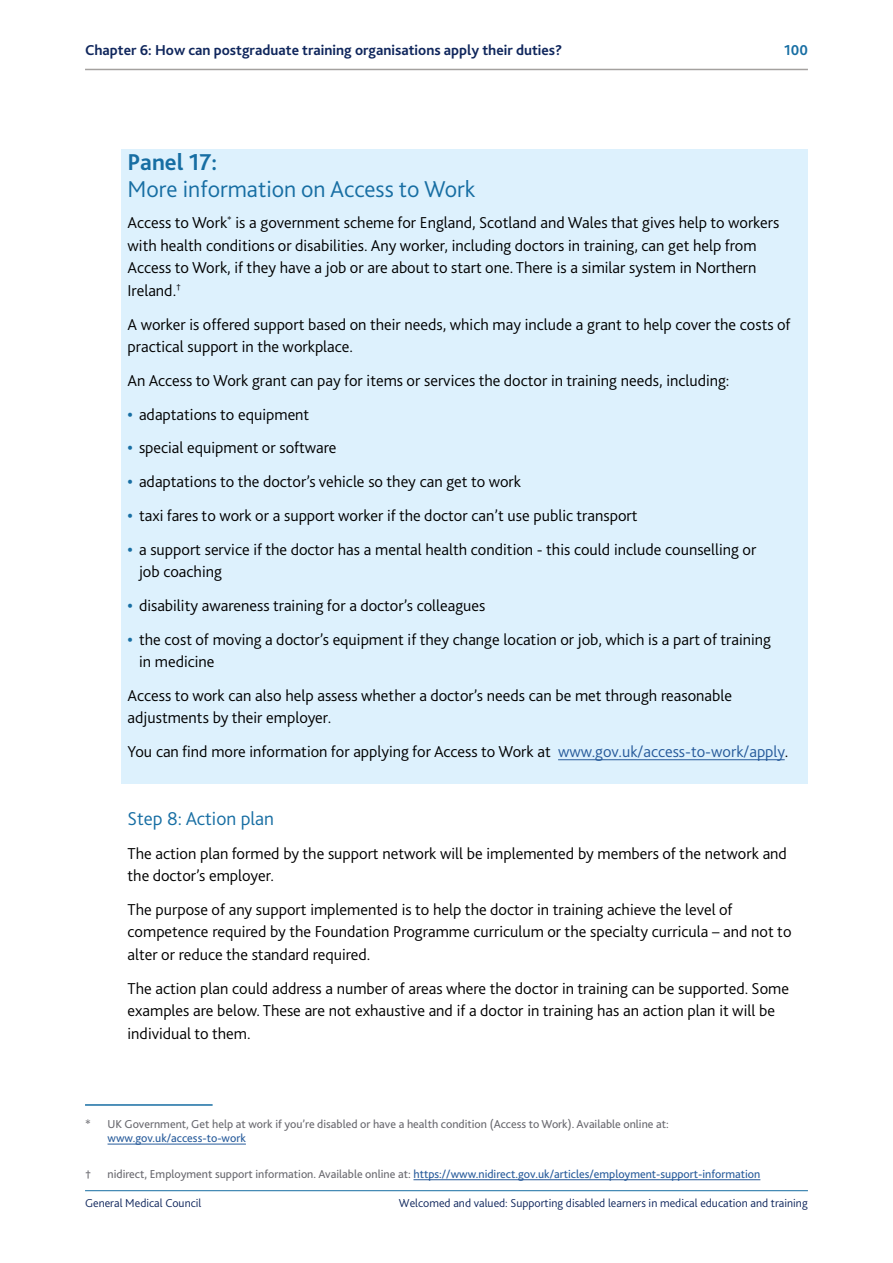
<style>
.page{position:relative;width:893px;height:1263px;background:#fff}
.page>*{position:absolute;margin:0;border:0;box-sizing:border-box;transform-origin:0 0}
.t1{font:300 24px "Bliss 2";color:#176ea3}
.t2{font:700 24px "Bliss 2";color:#176ea3}
.t3{font:300 19.5px "Bliss 2";color:#176ea3}
.t4{font:300 16.5px/22.5px "Bliss 2";color:#000}
.t5{font:700 15px "Bliss 2";color:#0f265c}
.t6{font:700 15px "Bliss 2";color:#176ea3}
.t7{font:12px "Bliss 2";color:#275b9b}
.t8{font:12px "Bliss 2";color:#69696f}
.t9{font:300 12px "Bliss 2";color:#0f265c}
.s1{font-weight:700;color:#176ea3}
.s2{color:#275b9b}
.s3{color:#69696f}
</style>
<div class="page">
<hr style="left:85px;top:69px;width:723px;height:1px;background:#a4a19f">
<hr style="left:85px;top:1190px;width:723px;height:1px;background:#176ea3">
<div style="left:121px;top:149px;width:687px;height:634px;background:#ddf1fd"></div>
<hr style="left:558px;top:759px;width:227px;height:1px;background:#275b9b">
<hr style="left:85px;top:1104px;width:128px;height:2px;background:#176ea3">
<hr style="left:108px;top:1144px;width:138px;height:1px;background:#275b9b">
<hr style="left:413px;top:1179px;width:347px;height:1px;background:#275b9b">
<p class="t5" style="left:85px;top:41px;width:479px">Chapter 6: How can postgraduate training organisations apply their duties?</p>
<p class="t6" style="left:784px;top:41px;width:25px">100</p>
<h1 class="t2" style="left:128px;top:148px;width:91px">Panel 17:</h1>
<h1 class="t1" style="left:128px;top:175px;width:349px">More information on Access to Work</h1>
<p class="t4" style="left:128px;top:211px;width:653px">Access to Work<sup>*</sup> is a government scheme for England, Scotland and Wales that gives help to workers with health conditions or disabilities. Any worker, including doctors in training, can get help from Access to Work, if they have a job or are about to start one. There is a similar system in Northern Ireland.<sup>†</sup></p>
<p class="t4" style="left:128px;top:313px;width:664px">A worker is offered support based on their needs, which may include a grant to help cover the costs of practical support in the workplace.</p>
<p class="t4" style="left:128px;top:369px;width:603px">An Access to Work grant can pay for items or services the doctor in training needs, including:</p>
<p class="t4" style="left:128px;top:403px;width:183px"><span class="s1">•</span> adaptations to equipment</p>
<p class="t4" style="left:128px;top:436px;width:211px"><span class="s1">•</span> special equipment or software</p>
<p class="t4" style="left:128px;top:470px;width:395px"><span class="s1">•</span> adaptations to the doctor’s vehicle so they can get to work</p>
<p class="t4" style="left:128px;top:504px;width:511px"><span class="s1">•</span> taxi fares to work or a support worker if the doctor can’t use public transport</p>
<p class="t4" style="left:139px;top:538px;width:619px;text-indent:-11px"><span class="s1">•</span> a support service if the doctor has a mental health condition - this could include counselling or job coaching</p>
<p class="t4" style="left:128px;top:594px;width:359px"><span class="s1">•</span> disability awareness training for a doctor’s colleagues</p>
<p class="t4" style="left:139px;top:627px;width:633px;text-indent:-11px"><span class="s1">•</span> the cost of moving a doctor’s equipment if they change location or job, which is a part of training in medicine</p>
<p class="t4" style="left:128px;top:684px;width:606px">Access to work can also help assess whether a doctor’s needs can be met through reasonable adjustments by their employer.</p>
<p class="t4" style="left:128px;top:740px;width:662px">You can find more information for applying for Access to Work at <span class="s2">www.gov.uk/access-to-work/apply</span>.</p>
<p class="t3" style="left:128px;top:806px;width:148px">Step 8: Action plan</p>
<p class="t4" style="left:128px;top:841px;width:661px">The action plan formed by the support network will be implemented by members of the network and the doctor’s employer.</p>
<p class="t4" style="left:128px;top:898px;width:665px">The purpose of any support implemented is to help the doctor in training achieve the level of competence required by the Foundation Programme curriculum or the specialty curricula – and not to alter or reduce the standard required.</p>
<p class="t4" style="left:128px;top:976px;width:663px">The action plan could address a number of areas where the doctor in training can be supported. Some examples are below. These are not exhaustive and if a doctor in training has an action plan it will be individual to them.</p>
<p class="t8" style="left:85px;top:1116px;width:585px">* UK Government, Get help at work if you’re disabled or have a health condition (Access to Work). Available online at:</p>
<p class="t7" style="left:108px;top:1131px;width:140px">www.gov.uk/access-to-work</p>
<p class="t8" style="left:85px;top:1166px;width:8px">†</p>
<p class="t7" style="left:108px;top:1166px;width:654px"><span class="s3">nidirect, Employment support information. Available online at:</span> https://www.nidirect.gov.uk/articles/employment-support-information</p>
<p class="t9" style="left:85px;top:1196px;width:118px">General Medical Council</p>
<p class="t9" style="left:399px;top:1196px;width:410px">Welcomed and valued: Supporting disabled learners in medical education and training</p>
</div>
